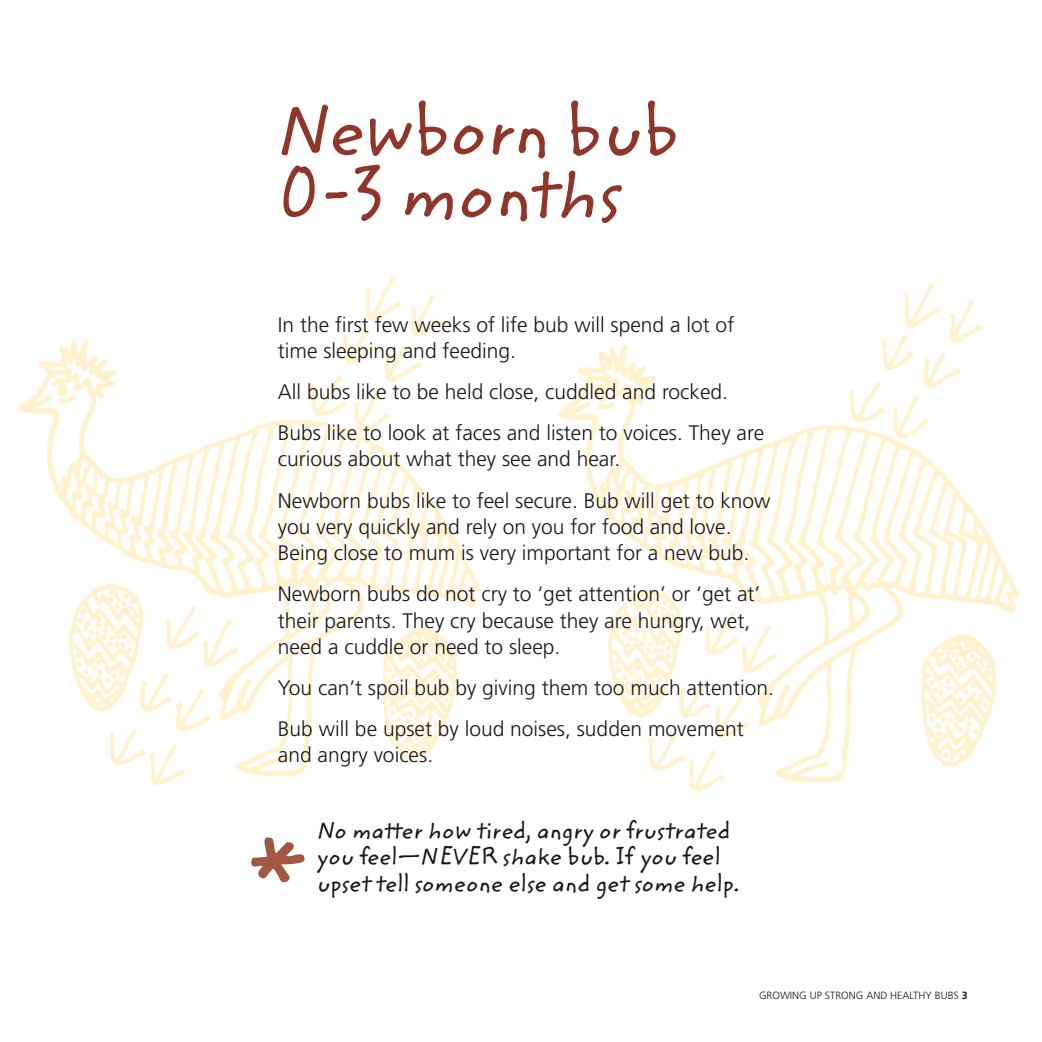
<style>
.page{position:relative;width:1042px;height:1042px;background:#fff}
.page>*{position:absolute;margin:0;border:0;box-sizing:border-box;transform-origin:0 0}
.t1{font:73.5px/63px "Zemke Hand ITC Std";color:#8f3529}
.t2{font:24.5px/26.2px "Zemke Hand ITC Std";color:#1a171c}
.t3{font:300 21px/26.2px "Frutiger";color:#1a171c}
.t4{font:300 10.5px "Frutiger";color:#1a171c}
.s1{font-weight:700}
</style>
<div class="page">
<img style="left:18px;top:277px;width:463px;height:509px">
<img style="left:557px;top:283px;width:463px;height:509px">
<svg style="left:251px;top:837px;width:53px;height:45px"></svg>
<h1 class="t1" style="left:278px;top:101px;width:404px">Newborn bub<br>0-3 months</h1>
<p class="t3" style="left:278px;top:311px;width:458px">In the first few weeks of life bub will spend a lot of time sleeping and feeding.</p>
<p class="t3" style="left:278px;top:371px;width:488px;line-height:41.1px">All bubs like to be held close, cuddled and rocked.<br>Bubs like to look at faces and listen to voices. They are</p>
<p class="t3" style="left:278px;top:439px;width:494px;line-height:41.1px">curious about what they see and hear.<br>Newborn bubs like to feel secure. Bub will get to know</p>
<p class="t3" style="left:278px;top:513px;width:473px">you very quickly and rely on you for food and love.<br>Being close to mum is very important for a new bub.</p>
<p class="t3" style="left:278px;top:581px;width:484px">Newborn bubs do not cry to ‘get attention’ or ‘get at’ their parents. They cry because they are hungry, wet, need a cuddle or need to sleep.</p>
<p class="t3" style="left:278px;top:667px;width:497px;line-height:41.1px">You can’t spoil bub by giving them too much attention.<br>Bub will be upset by loud noises, sudden movement</p>
<p class="t3" style="left:278px;top:742px;width:157px">and angry voices.</p>
<p class="t2" style="left:318px;top:818px;width:423px">No matter how tired, angry or frustrated you feel—NEVER shake bub. If you feel upset tell someone else and get some help.</p>
<p class="t4" style="left:759px;top:989px;width:210px">GROWING UP STRONG AND HEALTHY BUBS <span class="s1">3</span></p>
</div>
